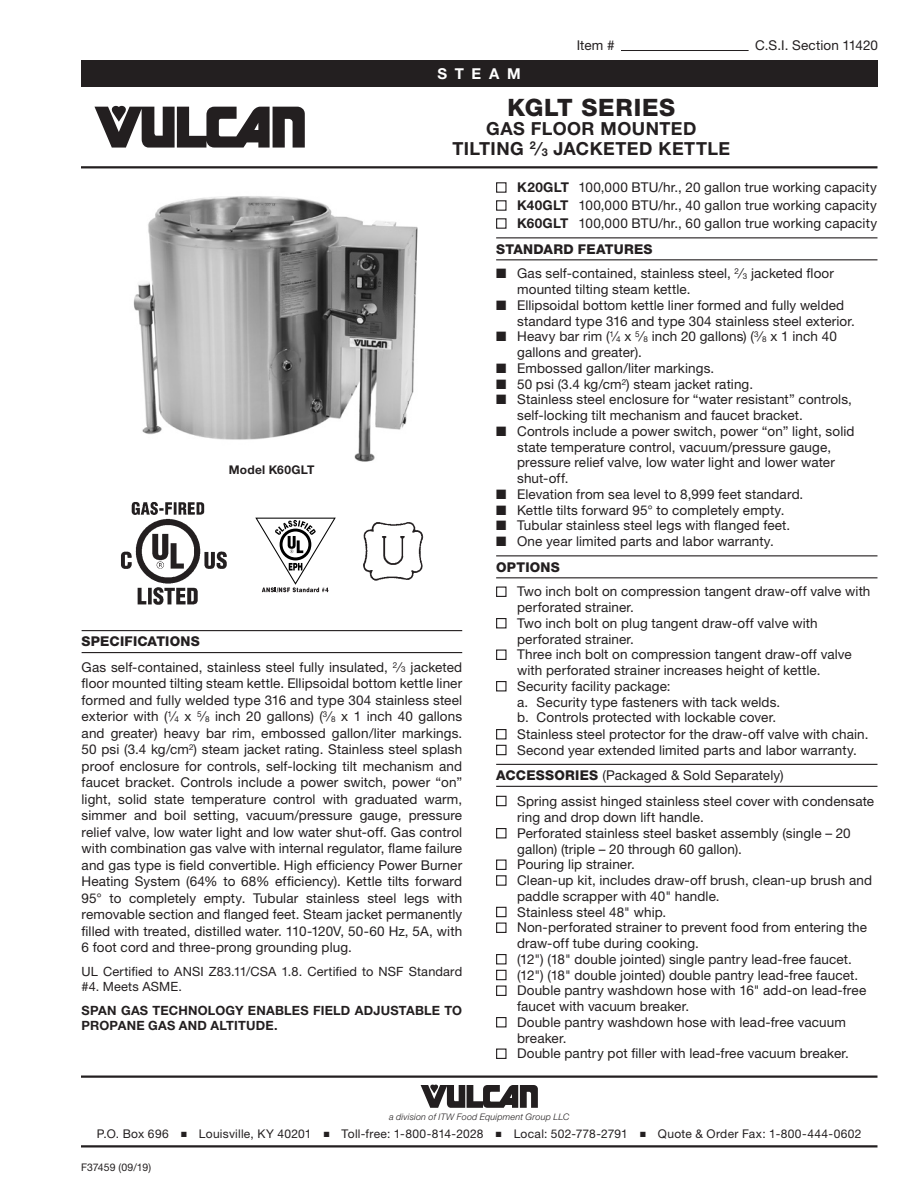
<style>
.page{position:relative;width:918px;height:1188px;background:#fff}
.page>*{position:absolute;margin:0;border:0;box-sizing:border-box;transform-origin:0 0}
.t1{font:800 24px "Helvetica Neue LT Std";letter-spacing:.035em;color:#231f20}
.t2{font:700 18px/19.5px "Helvetica Neue LT Std";letter-spacing:.025em;color:#231f20;text-align:center}
.t3{font:700 15px "Helvetica Neue LT Std";letter-spacing:.515em;color:#fff}
.t4{font:13.5px/15.8px "Helvetica Neue LT Std";letter-spacing:.01em;color:#231f20}
.t5{font:800 13.5px "Helvetica Neue LT Std";letter-spacing:.02em;color:#231f20}
.t6{font:12.75px/15px "Helvetica Neue LT Std";letter-spacing:.01em;color:#231f20}
.t7{font:700 12.75px/15px "Helvetica Neue LT Std";letter-spacing:.015em;color:#231f20}
.t8{font:12px "Helvetica Neue LT Std";letter-spacing:.025em;color:#231f20}
.t9{font:700 12px "Helvetica Neue LT Std";letter-spacing:.02em;color:#231f20}
.t10{font:10.5px "Helvetica Neue LT Std";letter-spacing:.005em;color:#231f20}
.t11{font:italic 300 9px "Helvetica Neue LT Std";letter-spacing:.02em;color:#231f20}
.s1{font-size:10.8px}
.s2{font-weight:700}
.s3{font-size:8.1px}
.s4{font-weight:800}
</style>
<div class="page">
<div style="left:81px;top:60px;width:796px;height:27px;background:#231f20"></div>
<hr style="left:81px;top:1076px;width:797px;height:2px;background:#231f20">
<svg style="left:421px;top:1085px;width:117px;height:23px"></svg>
<hr style="left:81px;top:1145px;width:797px;height:3px;background:#231f20">
<svg style="left:94px;top:106px;width:211px;height:42px"></svg>
<hr style="left:81px;top:166px;width:797px;height:2px;background:#231f20">
<hr style="left:621px;top:50px;width:128px;height:1px;background:#231f20">
<hr style="left:496px;top:237px;width:381px;height:1px;background:#231f20">
<hr style="left:496px;top:259px;width:381px;height:1px;background:#231f20">
<hr style="left:496px;top:555px;width:381px;height:1px;background:#231f20">
<hr style="left:496px;top:577px;width:381px;height:1px;background:#231f20">
<hr style="left:496px;top:764px;width:381px;height:1px;background:#231f20">
<hr style="left:496px;top:786px;width:381px;height:1px;background:#231f20">
<div style="left:496px;top:182px;width:11px;height:11px;border:1px solid #231f20"></div>
<div style="left:496px;top:200px;width:11px;height:11px;border:1px solid #231f20"></div>
<div style="left:496px;top:218px;width:11px;height:11px;border:1px solid #231f20"></div>
<div style="left:496px;top:587px;width:11px;height:10px;border:1px solid #231f20"></div>
<div style="left:496px;top:618px;width:11px;height:10px;border:1px solid #231f20"></div>
<div style="left:496px;top:650px;width:11px;height:10px;border:1px solid #231f20"></div>
<div style="left:496px;top:681px;width:11px;height:10px;border:1px solid #231f20"></div>
<div style="left:496px;top:729px;width:11px;height:10px;border:1px solid #231f20"></div>
<div style="left:496px;top:745px;width:11px;height:10px;border:1px solid #231f20"></div>
<div style="left:496px;top:796px;width:11px;height:10px;border:1px solid #231f20"></div>
<div style="left:496px;top:828px;width:11px;height:10px;border:1px solid #231f20"></div>
<div style="left:496px;top:860px;width:11px;height:10px;border:1px solid #231f20"></div>
<div style="left:496px;top:875px;width:11px;height:11px;border:1px solid #231f20"></div>
<div style="left:496px;top:907px;width:11px;height:10px;border:1px solid #231f20"></div>
<div style="left:496px;top:923px;width:11px;height:10px;border:1px solid #231f20"></div>
<div style="left:496px;top:954px;width:11px;height:10px;border:1px solid #231f20"></div>
<div style="left:496px;top:970px;width:11px;height:10px;border:1px solid #231f20"></div>
<div style="left:496px;top:986px;width:11px;height:10px;border:1px solid #231f20"></div>
<div style="left:496px;top:1017px;width:11px;height:10px;border:1px solid #231f20"></div>
<div style="left:496px;top:1049px;width:11px;height:10px;border:1px solid #231f20"></div>
<hr style="left:82px;top:630px;width:380px;height:1px;background:#231f20">
<hr style="left:82px;top:652px;width:380px;height:1px;background:#231f20">
<img style="left:363px;top:522px;width:61px;height:58px">
<img style="left:121px;top:502px;width:106px;height:103px">
<svg style="left:255px;top:517px;width:81px;height:76px"></svg>
<img style="left:133px;top:196px;width:285px;height:266px">
<p class="t3" style="left:438px;top:64px;width:85px">STEAM</p>
<p class="t4" style="left:577px;top:37px;width:39px">Item #</p>
<p class="t4" style="left:755px;top:37px;width:124px">C.S.I. Section 11420</p>
<h1 class="t1" style="left:507px;top:93px;width:169px">KGLT SERIES</h1>
<h2 class="t2" style="left:452px;top:119px;width:279px">GAS FLOOR MOUNTED<br>TILTING <sup>2</sup> ⁄<span class="s1">3</span> JACKETED KETTLE</h2>
<p class="t4" style="left:517px;top:178px;width:361px;line-height:18px;text-align:justify"><span class="s2">K20GLT</span> 100,000 BTU/hr., 20 gallon true working capacity <span class="s2">K40GLT</span> 100,000 BTU/hr., 40 gallon true working capacity <span class="s2">K60GLT</span> 100,000 BTU/hr., 60 gallon true working capacity</p>
<p class="t5" style="left:496px;top:241px;width:158px">STANDARD FEATURES</p>
<p class="t4" style="left:517px;top:266px;width:318px;text-indent:-21px">■ Gas self-contained, stainless steel, <sup>2</sup>⁄<span class="s3">3</span> jacketed floor mounted tilting steam kettle.</p>
<p class="t4" style="left:517px;top:297px;width:339px;text-indent:-21px">■ Ellipsoidal bottom kettle liner formed and fully welded standard type 316 and type 304 stainless steel exterior.</p>
<p class="t4" style="left:517px;top:329px;width:321px;text-indent:-21px">■ Heavy bar rim (<sup>1</sup>⁄<span class="s3">4</span> x <sup>5</sup>⁄<span class="s3">8</span> inch 20 gallons) (<sup>3</sup>⁄<span class="s3">8</span> x 1 inch 40 gallons and greater).</p>
<p class="t4" style="left:496px;top:360px;width:220px">■ Embossed gallon/liter markings.</p>
<p class="t4" style="left:496px;top:376px;width:258px">■ 50 psi (3.4 kg/cm<sup>2</sup>) steam jacket rating.</p>
<p class="t4" style="left:517px;top:392px;width:336px;text-indent:-21px">■ Stainless steel enclosure for “water resistant” controls, self-locking tilt mechanism and faucet bracket.</p>
<p class="t4" style="left:517px;top:423px;width:339px;text-indent:-21px">■ Controls include a power switch, power “on” light, solid state temperature control, vacuum/pressure gauge, pressure relief valve, low water light and lower water shut-off.</p>
<p class="t4" style="left:496px;top:486px;width:309px">■ Elevation from sea level to 8,999 feet standard.</p>
<p class="t4" style="left:496px;top:502px;width:290px">■ Kettle tilts forward 95° to completely empty.</p>
<p class="t4" style="left:496px;top:518px;width:296px">■ Tubular stainless steel legs with flanged feet.</p>
<p class="t4" style="left:496px;top:528px;width:279px;line-height:25.5px">■ One year limited parts and labor warranty.<br><span class="s4">OPTIONS</span></p>
<p class="t4" style="left:517px;top:583px;width:355px">Two inch bolt on compression tangent draw-off valve with perforated strainer.<br>Two inch bolt on plug tangent draw-off valve with perforated strainer.<br>Three inch bolt on compression tangent draw-off valve with perforated strainer increases height of kettle.<br>Security facility package:<br>a. Security type fasteners with tack welds.<br>b. Controls protected with lockable cover.<br>Stainless steel protector for the draw-off valve with chain.<br>Second year extended limited parts and labor warranty.</p>
<p class="t4" style="left:517px;top:762px;width:358px;line-height:25.5px;text-indent:-21px"><span class="s4">ACCESSORIES</span> (Packaged &amp; Sold Separately)<br>Spring assist hinged stainless steel cover with condensate</p>
<p class="t4" style="left:517px;top:809px;width:356px">ring and drop down lift handle.<br>Perforated stainless steel basket assembly (single – 20 gallon) (triple – 20 through 60 gallon).<br>Pouring lip strainer.<br>Clean-up kit, includes draw-off brush, clean-up brush and paddle scrapper with 40" handle.<br>Stainless steel 48" whip.<br>Non-perforated strainer to prevent food from entering the draw-off tube during cooking.<br>(12") (18" double jointed) single pantry lead-free faucet. (12") (18" double jointed) double pantry lead-free faucet.<br>Double pantry washdown hose with 16" add-on lead-free faucet with vacuum breaker.<br>Double pantry washdown hose with lead-free vacuum breaker.<br>Double pantry pot filler with lead-free vacuum breaker.</p>
<p class="t9" style="left:229px;top:462px;width:87px">Model K60GLT</p>
<p class="t4" style="left:82px;top:629px;width:382px;line-height:25.5px"><span class="s4">SPECIFICATIONS<br></span>Gas self-contained, stainless steel fully insulated, <sup>2</sup>⁄<span class="s3">3</span> jacketed</p>
<p class="t4" style="left:82px;top:675px;width:382px;line-height:16.5px;text-align:justify">floor mounted tilting steam kettle. Ellipsoidal bottom kettle liner formed and fully welded type 316 and type 304 stainless steel exterior with (<sup>1</sup>⁄<span class="s3">4</span> x <sup>5</sup>⁄<span class="s3">8</span> inch 20 gallons) (<sup>3</sup>⁄<span class="s3">8</span> x 1 inch 40 gallons and greater) heavy bar rim, embossed gallon/liter markings.<br>50 psi (3.4 kg/cm<sup>2</sup>) steam jacket rating. Stainless steel splash proof enclosure for controls, self-locking tilt mechanism and faucet bracket. Controls include a power switch, power “on” light, solid state temperature control with graduated warm, simmer and boil setting, vacuum/pressure gauge, pressure relief valve, low water light and low water shut-off. Gas control with combination gas valve with internal regulator, flame failure and gas type is field convertible. High efficiency Power Burner Heating System (64% to 68% efficiency). Kettle tilts forward 95° to completely empty. Tubular stainless steel legs with removable section and flanged feet. Steam jacket permanently filled with treated, distilled water. 110-120V, 50-60 Hz, 5A, with 6 foot cord and three-prong grounding plug.</p>
<p class="t6" style="left:82px;top:964px;width:382px">UL Certified to ANSI Z83.11/CSA 1.8. Certified to NSF Standard #4. Meets ASME.</p>
<p class="t7" style="left:82px;top:1003px;width:382px">SPAN GAS TECHNOLOGY ENABLES FIELD ADJUSTABLE TO<br>PROPANE GAS AND ALTITUDE.</p>
<p class="t11" style="left:389px;top:1111px;width:182px">a division of ITW Food Equipment Group LLC</p>
<p class="t8" style="left:97px;top:1127px;width:766px">P.O. Box 696 ■ Louisville, KY 40201 ■ Toll-free: 1-800-814-2028 ■ Local: 502-778-2791 ■ Quote &amp; Order Fax: 1-800-444-0602</p>
<p class="t10" style="left:81px;top:1161px;width:72px">F37459 (09/19)</p>
</div>
